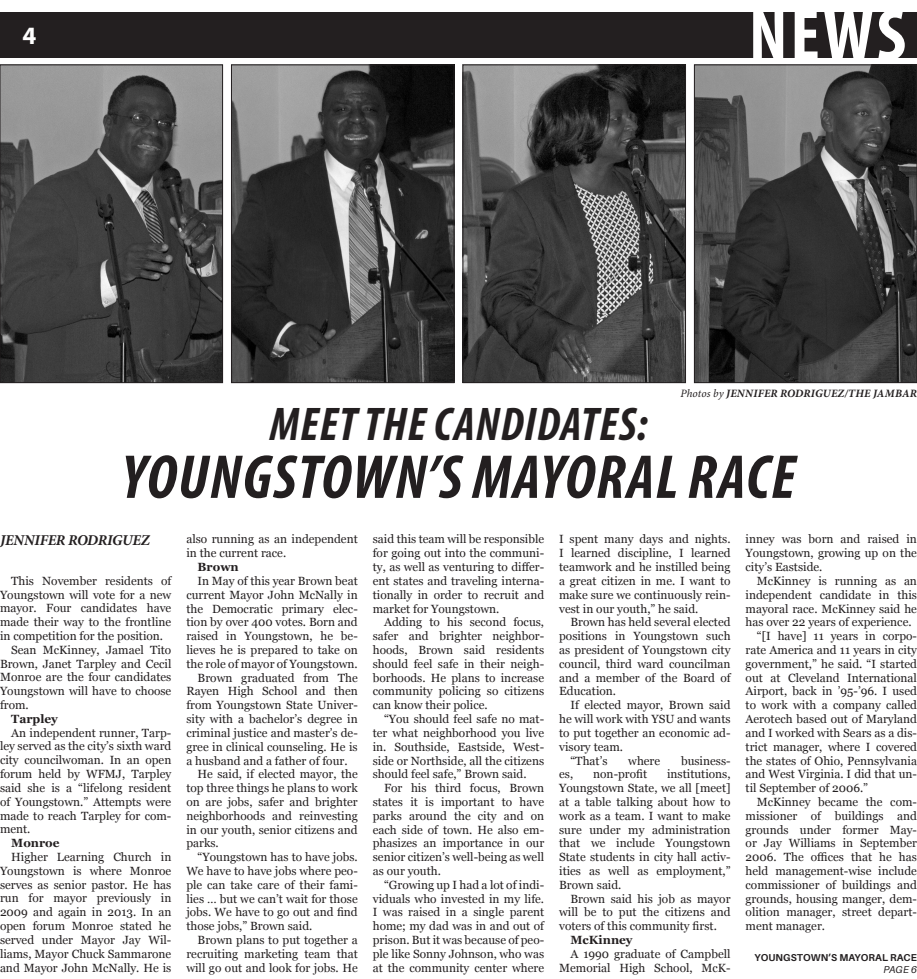
<style>
.page{position:relative;width:917px;height:979px;background:#fff}
.page>*{position:absolute;margin:0;border:0;box-sizing:border-box;transform-origin:0 0}
.Small_Headline{font:700 condensed 75px "Myriad Pro";color:#fff}
.t1{font:italic 700 condensed 62.5px "Myriad Pro";letter-spacing:.02em;color:#231f20}
.t2{font:italic 700 condensed 47.5px "Myriad Pro";letter-spacing:.02em;color:#231f20}
.Small_Headline-2{font:700 25px "Myriad Pro";color:#fff}
.t3{font:italic 700 15px "Minion Pro";letter-spacing:-.02em;color:#231f20}
.t4{font:11.88px/13.8px "Georgia";color:#231f20;text-align:justify}
.t5{font:700 11.88px "Georgia";color:#231f20}
.t6{font:italic 700 11.25px "Minion Pro";letter-spacing:.015em;color:#231f20}
.pager{font:700 10px "Aileron";letter-spacing:.01em;color:#231f20}
.pager-2{font:italic 10px "Aileron";color:#231f20}
.s1{font-weight:400}
</style>
<div class="page">
<div style="left:0;top:12px;width:917px;height:46px;background:#231f20"></div>
<img style="left:2px;top:67px;width:219px;height:314px">
<div style="left:0;top:65px;width:223px;height:318px;border:1px solid #231f20"></div>
<img style="left:696px;top:67px;width:219px;height:314px">
<div style="left:694px;top:65px;width:223px;height:318px;border:1px solid #231f20"></div>
<img style="left:465px;top:67px;width:219px;height:314px">
<div style="left:463px;top:65px;width:223px;height:318px;border:1px solid #231f20"></div>
<img style="left:233px;top:67px;width:219px;height:314px">
<div style="left:231px;top:65px;width:223px;height:318px;border:1px solid #231f20"></div>
<p class="Small_Headline-2" style="left:22px;top:20px;width:15px">4</p>
<p class="Small_Headline" style="left:749px;top:-12px;width:159px">NEWS</p>
<p class="t6" style="left:680px;top:385px;width:238px"><span class="s1">Photos by</span> JENNIFER RODRIGUEZ/THE JAMBAR</p>
<p class="t2" style="left:270px;top:395px;width:379px">MEET THE CANDIDATES:</p>
<p class="t1" style="left:121px;top:438px;width:675px">YOUNGSTOWN’S MAYORAL RACE</p>
<p class="t3" style="left:0;top:530px;width:152px">JENNIFER RODRIGUEZ</p>
<p class="t4" style="left:0;top:574px;width:173px;text-indent:11px">This November residents of Youngstown will vote for a new mayor. Four candidates have made their way to the frontline in competition for the position.</p>
<p class="t4" style="left:0;top:643px;width:173px;text-indent:11px">Sean McKinney, Jamael Tito Brown, Janet Tarpley and Cecil Monroe are the four candidates Youngstown will have to choose from.</p>
<p class="t5" style="left:11px;top:711px;width:48px">Tarpley</p>
<p class="t4" style="left:0;top:726px;width:173px;text-indent:11px">An independent runner, Tarp&shy;ley served as the city’s sixth ward city councilwoman. In an open forum held by WFMJ, Tarpley said she is a “lifelong resident of Youngstown.” Attempts were made to reach Tarpley for com&shy;ment.</p>
<p class="t5" style="left:11px;top:835px;width:50px">Monroe</p>
<p class="t4" style="left:0;top:850px;width:173px;text-indent:11px">Higher Learning Church in Youngstown is where Monroe serves as senior pastor. He has run for mayor previously in 2009 and again in 2013. In an open forum Monroe stated he served under Mayor Jay Wil&shy;liams, Mayor Chuck Sammarone and Mayor John McNally. He is</p>
<p class="t4" style="left:186px;top:533px;width:173px">also running as an independent in the current race.</p>
<p class="t5" style="left:198px;top:559px;width:43px">Brown</p>
<p class="t4" style="left:186px;top:574px;width:173px;text-indent:11px">In May of this year Brown beat current Mayor John McNally in the Democratic primary elec&shy;tion by over 400 votes. Born and raised in Youngstown, he be&shy;lieves he is prepared to take on the role of mayor of Youngstown.</p>
<p class="t4" style="left:186px;top:671px;width:173px;text-indent:11px">Brown graduated from The Rayen High School and then from Youngstown State Univer&shy;sity with a bachelor’s degree in criminal justice and master’s de&shy;gree in clinical counseling. He is a husband and a father of four.</p>
<p class="t4" style="left:186px;top:767px;width:173px;text-indent:11px">He said, if elected mayor, the top three things he plans to work on are jobs, safer and brighter neighborhoods and reinvesting in our youth, senior citizens and parks.</p>
<p class="t4" style="left:186px;top:850px;width:173px;text-indent:11px">“Youngstown has to have jobs.<br>We have to have jobs where peo&shy;ple can take care of their fami&shy;lies … but we can’t wait for those jobs. We have to go out and find those jobs,” Brown said.</p>
<p class="t4" style="left:186px;top:933px;width:173px;text-indent:11px">Brown plans to put together a recruiting marketing team that will go out and look for jobs. He</p>
<p class="t4" style="left:373px;top:533px;width:173px">said this team will be responsible for going out into the communi&shy;ty, as well as venturing to differ&shy;ent states and traveling interna&shy;tionally in order to recruit and market for Youngstown.</p>
<p class="t4" style="left:373px;top:615px;width:173px;text-indent:11px">Adding to his second focus, safer and brighter neighbor&shy;hoods, Brown said residents should feel safe in their neigh&shy;borhoods. He plans to increase community policing so citizens can know their police.</p>
<p class="t4" style="left:373px;top:712px;width:173px;text-indent:11px">“You should feel safe no mat&shy;ter what neighborhood you live in. Southside, Eastside, West&shy;side or Northside, all the citizens should feel safe,” Brown said.</p>
<p class="t4" style="left:373px;top:781px;width:173px;text-indent:11px">For his third focus, Brown states it is important to have parks around the city and on each side of town. He also em&shy;phasizes an importance in our senior citizen’s well-being as well as our youth.</p>
<p class="t4" style="left:373px;top:878px;width:173px;text-indent:11px">“Growing up I had a lot of indi&shy;viduals who invested in my life.<br>I was raised in a single parent home; my dad was in and out of prison. But it was because of peo&shy;ple like Sonny Johnson, who was at the community center where</p>
<p class="t4" style="left:559px;top:533px;width:173px">I spent many days and nights.<br>I learned discipline, I learned teamwork and he instilled being a great citizen in me. I want to make sure we continuously rein&shy;vest in our youth,” he said.</p>
<p class="t4" style="left:559px;top:615px;width:173px;text-indent:11px">Brown has held several elected positions in Youngstown such as president of Youngstown city council, third ward councilman and a member of the Board of Education.</p>
<p class="t4" style="left:559px;top:698px;width:173px;text-indent:11px">If elected mayor, Brown said he will work with YSU and wants to put together an economic ad&shy;visory team.</p>
<p class="t4" style="left:570px;top:754px;width:39px">“That’s</p>
<p class="t4" style="left:628px;top:754px;width:34px">where</p>
<p class="t4" style="left:681px;top:754px;width:51px">business-</p>
<p class="t4" style="left:559px;top:767px;width:16px">es,</p>
<p class="t4" style="left:593px;top:767px;width:55px">non-profit</p>
<p class="t4" style="left:559px;top:767px;width:173px;text-indent:108px">institutions, Youngstown State, we all [meet] at a table talking about how to work as a team. I want to make sure under my administration that we include Youngstown State students in city hall activ&shy;ities as well as employment,” Brown said.</p>
<p class="t4" style="left:559px;top:892px;width:173px;text-indent:11px">Brown said his job as mayor will be to put the citizens and voters of this community first.</p>
<p class="t5" style="left:570px;top:932px;width:64px">McKinney</p>
<p class="t4" style="left:559px;top:947px;width:173px;text-align:right">A 1990 graduate of Campbell<br>Memorial High School, McK-</p>
<p class="t4" style="left:746px;top:533px;width:173px">inney was born and raised in Youngstown, growing up on the city’s Eastside.</p>
<p class="t4" style="left:746px;top:574px;width:173px;text-indent:11px">McKinney is running as an independent candidate in this mayoral race. McKinney said he has over 22 years of experience.</p>
<p class="t4" style="left:746px;top:629px;width:173px;text-indent:11px">“[I have] 11 years in corpo&shy;rate America and 11 years in city government,” he said. “I started out at Cleveland International Airport, back in ’95-’96. I used to work with a company called Aerotech based out of Maryland and I worked with Sears as a dis&shy;trict manager, where I covered the states of Ohio, Pennsylvania and West Virginia. I did that un&shy;til September of 2006.”</p>
<p class="t4" style="left:746px;top:795px;width:173px;text-indent:11px">McKinney became the com&shy;missioner of buildings and grounds under former May&shy;or Jay Williams in September 2006. The offices that he has held management-wise include commissioner of buildings and grounds, housing manger, dem&shy;olition manager, street depart&shy;ment manager.</p>
<p class="pager" style="left:754px;top:952px;width:164px">YOUNGSTOWN’S MAYORAL RACE</p>
<p class="pager-2" style="left:883px;top:963px;width:35px">PAGE 6</p>
</div>
